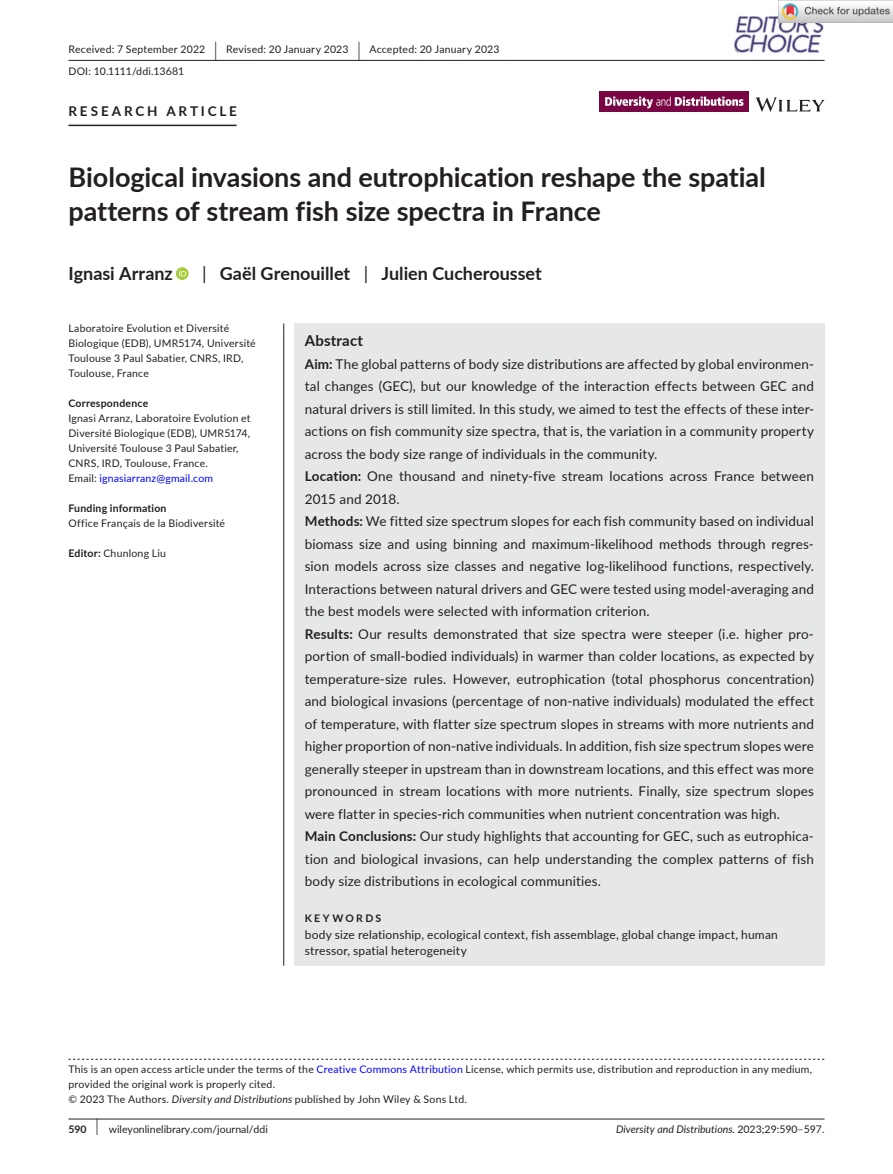
<style>
.page{position:relative;width:893px;height:1174px;background:#fff}
.page>*{position:absolute;margin:0;border:0;box-sizing:border-box;transform-origin:0 0}
.t1{font:700 27px/34.5px "Lato";color:#231f20}
.t2{font:700 18px "Lato";color:#231f20}
.t3{font:700 15px "Lato";letter-spacing:.015em;color:#231f20}
.t4{font:13.5px/22.5px "Lato";letter-spacing:.01em;color:#231f20}
.t5{font:700 13.5px "Lato";letter-spacing:.21em;color:#231f20}
.t6{font:12px/16.5px "Lato";letter-spacing:.015em;color:#231f20}
.t7{font:10.5px/15px "Lato";letter-spacing:.02em;color:#231f20}
.t8{font:italic 10.5px "Lato";color:#231f20}
.t9{font:10.5px "Lato";color:#231f20}
.t10{font:700 10.5px "Lato";letter-spacing:.02em;color:#231f20}
.t11{font:700 10.5px "Lato";letter-spacing:.22em;color:#231f20}
.s1{font-size:19.65px}
.s2{font-weight:400}
.s3{color:#00f}
.s4{font-weight:700}
.s5{font-style:italic}
.s6{font-size:17.4px}
.s7{font-style:normal}
</style>
<div class="page">
<hr style="left:68px;top:1118px;width:756px;height:1px;background:#231f20">
<svg style="left:756px;top:97px;width:68px;height:15px"></svg>
<img style="left:599px;top:91px;width:149px;height:21px">
<hr style="left:68px;top:60px;width:756px;height:1px;background:#231f20">
<hr style="left:68px;top:125px;width:169px;height:1px;background:#231f20">
<svg style="left:176px;top:267px;width:13px;height:13px"></svg>
<svg style="left:179px;top:269px;width:7px;height:7px"></svg>
<svg style="left:68px;top:1058px;width:756px;height:1px"></svg>
<div style="left:294px;top:323px;width:530px;height:642px;background:#e6e7e9"></div>
<hr style="left:283px;top:323px;width:1px;height:642px;background:#231f20">
<img style="left:733px;top:16px;width:91px;height:37px">
<img style="left:779px;top:0;width:114px;height:23px">
<p class="t7" style="left:68px;top:38px;width:433px;line-height:21.8px">Received: 7 September 2022 <span class="s1">|</span> Revised: 20 January 2023 <span class="s1">|</span> Accepted: 20 January 2023<br>DOI: 10.1111/ddi.13681</p>
<p class="t5" style="left:68px;top:101px;width:170px">RESEARCH ARTICLE</p>
<h1 class="t1" style="left:68px;top:159px;width:699px">Biological invasions and eutrophication reshape the spatial patterns of stream fish size spectra in France</h1>
<h2 class="t2" style="left:68px;top:260px;width:106px">Ignasi Arranz</h2>
<h2 class="t2" style="left:202px;top:260px;width:341px"><span class="s2">|</span> Gaël Grenouillet <span class="s2">|</span> Julien Cucherousset</h2>
<p class="t7" style="left:68px;top:320px;width:189px">Laboratoire Evolution et Diversité<br>Biologique (EDB), UMR5174, Université<br>Toulouse 3 Paul Sabatier, CNRS, IRD,<br>Toulouse, France</p>
<p class="t10" style="left:68px;top:395px;width:81px">Correspondence</p>
<p class="t7" style="left:68px;top:410px;width:184px">Ignasi Arranz, Laboratoire Evolution et Diversité Biologique (EDB), UMR5174, Université Toulouse 3 Paul Sabatier, CNRS, IRD, Toulouse, France.<br>Email: <span class="s3">ignasiarranz@gmail.com</span></p>
<p class="t10" style="left:68px;top:500px;width:100px">Funding information</p>
<p class="t7" style="left:68px;top:515px;width:158px">Office Français de la Biodiversité</p>
<p class="t7" style="left:68px;top:545px;width:99px"><span class="s4">Editor:</span> Chunlong Liu</p>
<p class="t3" style="left:305px;top:329px;width:60px">Abstract</p>
<p class="t4" style="left:305px;top:352px;width:511px"><span class="s4">Aim:</span> The global patterns of body size distributions are affected by global environmen&shy;tal changes (GEC), but our knowledge of the interaction effects between GEC and natural drivers is still limited. In this study, we aimed to test the effects of these inter&shy;actions on fish community size spectra, that is, the variation in a community property across the body size range of individuals in the community.<br><span class="s4">Location:</span> One thousand and ninety-five stream locations across France between 2015 and 2018.<br><span class="s4">Methods:</span> We fitted size spectrum slopes for each fish community based on individual biomass size and using binning and maximum-likelihood methods through regres&shy;sion models across size classes and negative log-likelihood functions, respectively.<br>Interactions between natural drivers and GEC were tested using model-averaging and the best models were selected with information criterion.<br><span class="s4">Results:</span> Our results demonstrated that size spectra were steeper (i.e. higher pro&shy;portion of small-bodied individuals) in warmer than colder locations, as expected by temperature-size rules. However, eutrophication (total phosphorus concentration) and biological invasions (percentage of non-native individuals) modulated the effect of temperature, with flatter size spectrum slopes in streams with more nutrients and higher proportion of non-native individuals. In addition, fish size spectrum slopes were generally steeper in upstream than in downstream locations, and this effect was more pronounced in stream locations with more nutrients. Finally, size spectrum slopes were flatter in species-rich communities when nutrient concentration was high.<br><span class="s4">Main Conclusions:</span> Our study highlights that accounting for GEC, such as eutrophica&shy;tion and biological invasions, can help understanding the complex patterns of fish body size distributions in ecological communities.</p>
<p class="t11" style="left:305px;top:910px;width:78px">KEYWORDS</p>
<p class="t6" style="left:305px;top:925px;width:475px">body size relationship, ecological context, fish assemblage, global change impact, human stressor, spatial heterogeneity</p>
<p class="t7" style="left:68px;top:1061px;width:745px">This is an open access article under the terms of the <span class="s3">Creative Commons Attribution</span> License, which permits use, distribution and reproduction in any medium, provided the original work is properly cited.<br>© 2023 The Authors. <span class="s5">Diversity and Distributions</span> published by John Wiley &amp; Sons Ltd.</p>
<p class="t9" style="left:68px;top:1121px;width:201px"><span class="s4">590</span> <span class="s6">|</span> wileyonlinelibrary.com/journal/ddi</p>
<p class="t8" style="left:616px;top:1121px;width:210px">Diversity and Distributions. <span class="s7">2023;29:590–597.</span></p>
</div>
